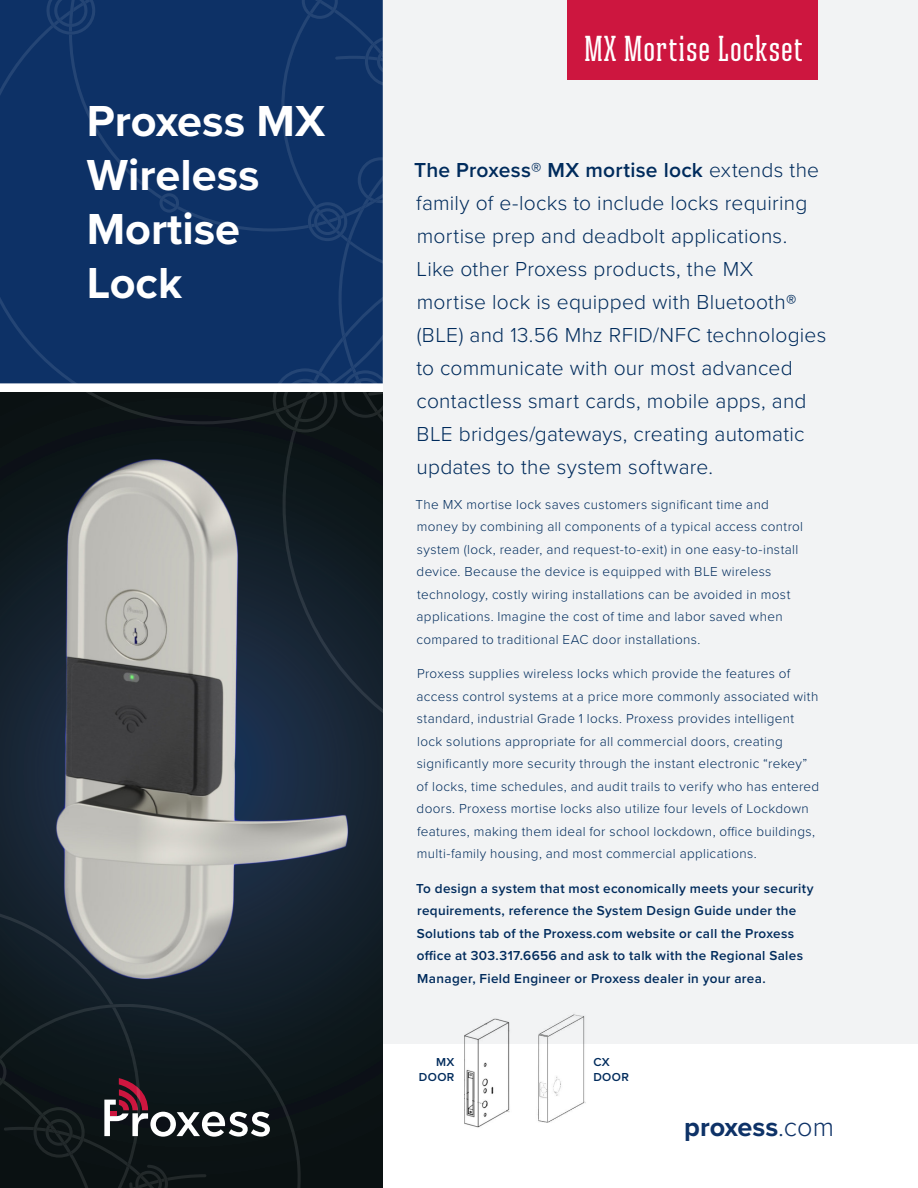
<style>
.page{position:relative;width:918px;height:1188px;background:#fff}
.page>*{position:absolute;margin:0;border:0;box-sizing:border-box;transform-origin:0 0}
.t1{font:700 45px/54px "Proxima Nova";color:#fff}
.cover_level_title{font:500 36px "Ristretto Slab Pro";letter-spacing:.03em;color:#fff}
.t2{font:700 27px "Proxima Nova";color:#0e3267}
.Body_Copy{font:300 21px/33px "Proxima Nova";letter-spacing:.01em;color:#002b5c}
.Body_Copy-2{font:300 13.5px/22.5px "Proxima Nova";letter-spacing:.025em;color:#002b5c}
.Body_Copy-3{font:600 13.5px/22.5px "Proxima Nova";letter-spacing:.025em;color:#002b5c}
.Body_Copy-4{font:600 12px/15px "Proxima Nova";letter-spacing:.03em;color:#002b5c;text-align:right}
.s1{font-weight:600}
.s2{font-weight:700}
.s3{font-weight:300}
</style>
<div class="page">
<div style="left:0;top:392px;width:383px;height:796px;background:#0c1417"></div>
<img style="left:0;top:458px;width:383px;height:572px">
<svg style="left:283px;top:578px;width:100px;height:195px;background:#172534"></svg>
<svg style="left:0;top:0;width:272px;height:424px;fill:#0d3166"></svg>
<div style="left:69px;top:0;width:209px;height:232px;background:#0d3166"></div>
<svg style="left:278px;top:0;width:105px;height:36px;background:#0e3267"></svg>
<svg style="left:159px;top:193px;width:20px;height:20px"></svg>
<svg style="left:46px;top:0;width:50px;height:35px;background:#16386b"></svg>
<svg style="left:302px;top:0;width:36px;height:19px"></svg>
<svg style="left:272px;top:36px;width:111px;height:542px"></svg>
<div style="left:383px;top:0;width:535px;height:1044px;background:#f2f3f4"></div>
<svg style="left:270px;top:1004px;width:31px;height:184px"></svg>
<svg style="left:0;top:904px;width:270px;height:284px"></svg>
<div style="left:567px;top:0;width:251px;height:79px;background:#cd163f"></div>
<img style="left:464px;top:1014px;width:122px;height:114px">
<p class="t1" style="left:87px;top:93px;width:240px">Proxess MX<br>Wireless<br>Mortise<br>Lock</p>
<p class="cover_level_title" style="left:584px;top:28px;width:220px">MX Mortise Lockset</p>
<p class="Body_Copy" style="left:414px;top:153px;width:414px"><span class="s1">The Proxess® MX mortise lock</span> extends the family of e-locks to include locks requiring mortise prep and deadbolt applications.<br>Like other Proxess products, the MX<br>mortise lock is equipped with Bluetooth<span class="s2">® </span>(BLE) and 13.56 Mhz RFID/NFC technologies to communicate with our most advanced contactless smart cards, mobile apps, and BLE bridges/gateways, creating automatic updates to the system software.</p>
<p class="Body_Copy-2" style="left:416px;top:492px;width:389px">The MX mortise lock saves customers significant time and money by combining all components of a typical access control system (lock, reader, and request-to-exit) in one easy-to-install device. Because the device is equipped with BLE wireless technology, costly wiring installations can be avoided in most applications. Imagine the cost of time and labor saved when compared to traditional EAC door installations.</p>
<p class="Body_Copy-2" style="left:417px;top:662px;width:404px">Proxess supplies wireless locks which provide the features of access control systems at a price more commonly associated with standard, industrial Grade 1 locks. Proxess provides intelligent lock solutions appropriate for all commercial doors, creating significantly more security through the instant electronic “rekey” of locks, time schedules, and audit trails to verify who has entered doors. Proxess mortise locks also utilize four levels of Lockdown features, making them ideal for school lockdown, office buildings, multi-family housing, and most commercial applications.</p>
<p class="Body_Copy-3" style="left:416px;top:877px;width:399px">To design a system that most economically meets your security requirements, reference the System Design Guide under the Solutions tab of the Proxess.com website or call the Proxess office at 303.317.6656 and ask to talk with the Regional Sales Manager, Field Engineer or Proxess dealer in your area.</p>
<p class="Body_Copy-4" style="left:419px;top:1054px;width:37px">MX<br>DOOR</p>
<p class="Body_Copy-4" style="left:593px;top:1054px;width:37px;text-align:left">CX<br>DOOR</p>
<h3 class="t2" style="left:684px;top:1107px;width:151px">proxess<span class="s3">.com</span></h3>
</div>
